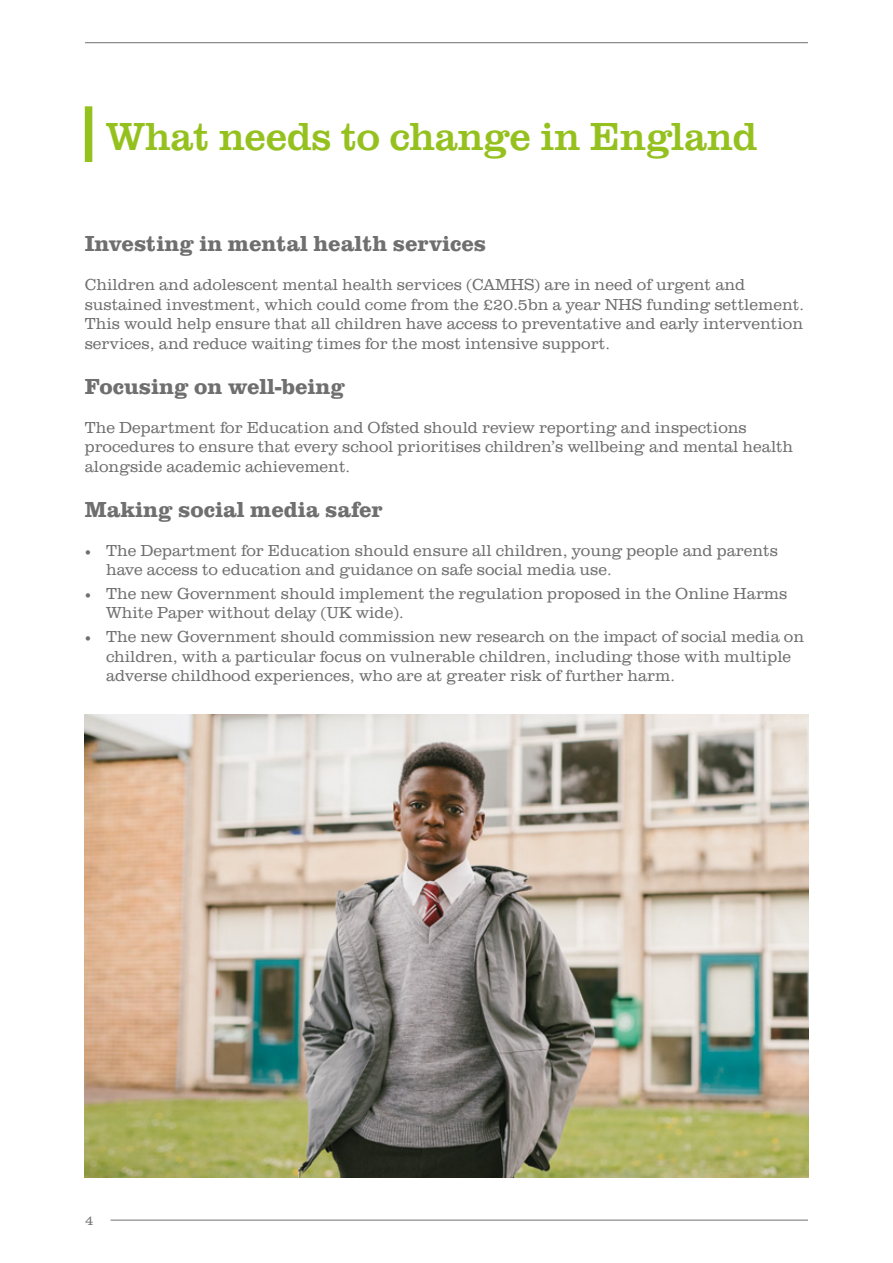
<style>
.page{position:relative;width:893px;height:1263px;background:#fff}
.page>*{position:absolute;margin:0;border:0;box-sizing:border-box;transform-origin:0 0}
.t1{font:40.5px "URW Clarendon TOT";letter-spacing:-.01em;color:#95c11f}
.t2{font:700 22.5px "URW Clarendon TOT";color:#706f6f}
.t3{font:300 16.5px/19.5px "URW Clarendon TOT";color:#706f6f}
.t4{font:300 13.5px "URW Clarendon TOT";color:#706f6f}
.s1{font-family:"Minion Pro";font-weight:400}
</style>
<div class="page">
<hr style="left:111px;top:1220px;width:697px;height:1px;background:#706f6f">
<hr style="left:85px;top:42px;width:723px;height:1px;background:#706f6f">
<div style="left:85px;top:106px;width:7px;height:56px;background:#95c11f"></div>
<img style="left:85px;top:714px;width:723px;height:464px">
<h1 class="t1" style="left:106px;top:112px;width:653px">What needs to change in England</h1>
<h2 class="t2" style="left:85px;top:230px;width:403px">Investing in mental health services</h2>
<p class="t3" style="left:85px;top:275px;width:721px">Children and adolescent mental health services (CAMHS) are in need of urgent and sustained investment, which could come from the £20.5bn a year NHS funding settlement.<br>This would help ensure that all children have access to preventative and early intervention services, and reduce waiting times for the most intensive support.</p>
<h2 class="t2" style="left:85px;top:373px;width:262px">Focusing on well-being</h2>
<p class="t3" style="left:85px;top:418px;width:710px">The Department for Education and Ofsted should review reporting and inspections procedures to ensure that every school prioritises children’s wellbeing and mental health alongside academic achievement.</p>
<h2 class="t2" style="left:85px;top:496px;width:300px">Making social media safer</h2>
<p class="t3" style="left:106px;top:541px;width:673px;text-indent:-21px"><span class="s1">•</span> The Department for Education should ensure all children, young people and parents have access to education and guidance on safe social media use.</p>
<p class="t3" style="left:106px;top:584px;width:683px;text-indent:-21px"><span class="s1">•</span> The new Government should implement the regulation proposed in the Online Harms<br>White Paper without delay (UK wide).</p>
<p class="t3" style="left:106px;top:627px;width:700px;text-indent:-21px"><span class="s1">•</span> The new Government should commission new research on the impact of social media on children, with a particular focus on vulnerable children, including those with multiple adverse childhood experiences, who are at greater risk of further harm.</p>
<p class="t4" style="left:85px;top:1212px;width:10px">4</p>
</div>
